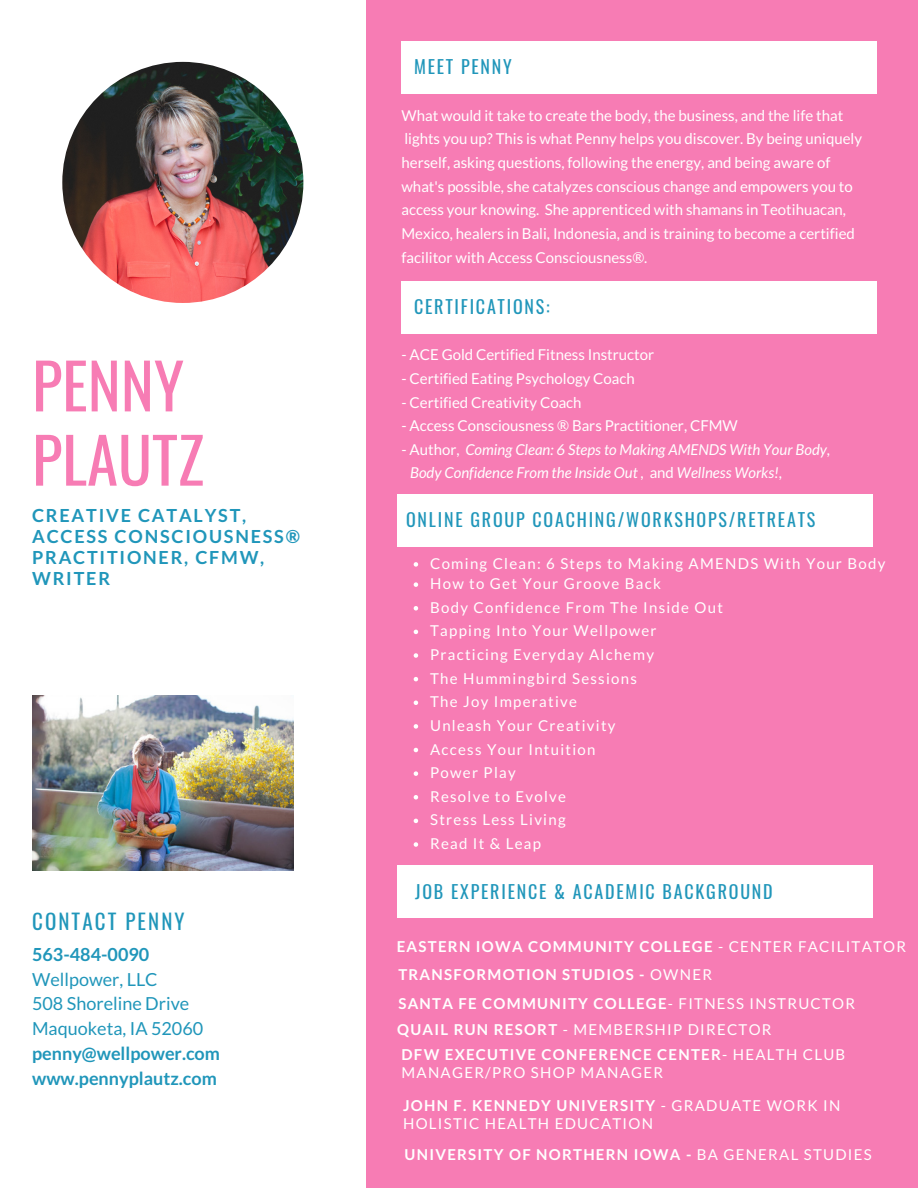
<style>
.page{position:relative;width:918px;height:1188px;background:#f77cb4}
.page>*{position:absolute;margin:0;border:0;box-sizing:border-box;transform-origin:0 0}
.t1{font:62.7px/74.2px "Oswald";color:#f77cb4}
.t2{font:21px "Oswald";letter-spacing:.1em;color:#2096ba}
.t3{font:18px "Oswald";letter-spacing:.1em;color:#2096ba}
.t4{font:700 18px "Lato";letter-spacing:.1em;color:#2096ba}
.t5{font:700 18px "Lato";color:#2096ba}
.t6{font:18px "Lato";color:#2096ba}
.t7{font:15px/23.7px "Lato";color:#fff}
.t8{font:15px/18px "Lato";letter-spacing:.085em;color:#fff}
.t9{font:700 15px "Lato";letter-spacing:.085em;color:#fff}
.t10{font:italic 15px "Lato";color:#fff}
.s1{font-style:normal}
.s2{font-weight:400}
.s3{font-weight:700}
</style>
<div class="page">
<div style="left:0;top:0;width:366px;height:1188px;background:#fff"></div>
<div style="left:402px;top:41px;width:475px;height:53px;background:#fff"></div>
<img style="left:62px;top:62px;width:241px;height:241px;border-radius:50%">
<div style="left:402px;top:281px;width:475px;height:53px;background:#fff"></div>
<div style="left:397px;top:494px;width:476px;height:52px;background:#fff"></div>
<div style="left:397px;top:865px;width:476px;height:53px;background:#fff"></div>
<img style="left:32px;top:696px;width:261px;height:174px">
<svg style="left:414px;top:562px;width:4px;height:5px"></svg>
<svg style="left:414px;top:582px;width:4px;height:5px"></svg>
<svg style="left:414px;top:606px;width:4px;height:5px"></svg>
<svg style="left:414px;top:630px;width:4px;height:4px"></svg>
<svg style="left:414px;top:653px;width:4px;height:5px"></svg>
<svg style="left:414px;top:677px;width:4px;height:4px"></svg>
<svg style="left:414px;top:701px;width:4px;height:4px"></svg>
<svg style="left:414px;top:724px;width:4px;height:5px"></svg>
<svg style="left:414px;top:748px;width:4px;height:4px"></svg>
<svg style="left:414px;top:771px;width:4px;height:5px"></svg>
<svg style="left:414px;top:795px;width:4px;height:5px"></svg>
<svg style="left:414px;top:819px;width:4px;height:4px"></svg>
<svg style="left:414px;top:842px;width:4px;height:5px"></svg>
<p class="t1" style="left:32px;top:346px;width:173px">PENNY<br>PLAUTZ</p>
<p class="t4" style="left:32px;top:504px;width:216px">CREATIVE CATALYST,</p>
<p class="t4" style="left:32px;top:525px;width:269px">ACCESS CONSCIOUSNESS®</p>
<p class="t4" style="left:32px;top:546px;width:234px">PRACTITIONER, CFMW,</p>
<p class="t4" style="left:32px;top:567px;width:80px">WRITER</p>
<p class="t2" style="left:32px;top:905px;width:154px">CONTACT PENNY</p>
<p class="t5" style="left:32px;top:943px;width:119px">563-484-0090</p>
<p class="t6" style="left:32px;top:968px;width:127px">Wellpower, LLC</p>
<p class="t6" style="left:32px;top:993px;width:159px">508 Shoreline Drive</p>
<p class="t6" style="left:32px;top:1017px;width:173px">Maquoketa, IA 52060</p>
<p class="t5" style="left:32px;top:1042px;width:189px">penny@wellpower.com</p>
<p class="t5" style="left:32px;top:1067px;width:186px">www.pennyplautz.com</p>
<p class="t3" style="left:414px;top:52px;width:99px">MEET PENNY</p>
<p class="t7" style="left:402px;top:103px;width:462px">What would it take to create the body, the business, and the life that lights you up? This is what Penny helps you discover. By being uniquely herself, asking questions, following the energy, and being aware of what's possible, she catalyzes conscious change and empowers you to access your knowing. She apprenticed with shamans in Teotihuacan, Mexico, healers in Bali, Indonesia, and is training to become a certified facilitor with Access Consciousness®.</p>
<p class="t3" style="left:414px;top:292px;width:137px">CERTIFICATIONS:</p>
<p class="t7" style="left:402px;top:343px;width:254px">- ACE Gold Certified Fitness Instructor</p>
<p class="t7" style="left:402px;top:366px;width:235px">- Certified Eating Psychology Coach</p>
<p class="t7" style="left:402px;top:390px;width:182px">- Certified Creativity Coach</p>
<p class="t7" style="left:402px;top:414px;width:338px">- Access Consciousness ® Bars Practitioner, CFMW</p>
<p class="t10" style="left:402px;top:440px;width:430px"><span class="s1">- Author,</span> Coming Clean: 6 Steps to Making AMENDS With Your Body,</p>
<p class="t10" style="left:410px;top:464px;width:374px">Body Confidence From the Inside Out , <span class="s1">and</span> Wellness Works!,</p>
<p class="t3" style="left:406px;top:506px;width:411px">ONLINE GROUP COACHING/WORKSHOPS/RETREATS</p>
<p class="t8" style="left:430px;top:554px;width:457px">Coming Clean: 6 Steps to Making AMENDS With Your Body</p>
<p class="t8" style="left:430px;top:574px;width:232px">How to Get Your Groove Back</p>
<p class="t8" style="left:430px;top:598px;width:294px">Body Confidence From The Inside Out</p>
<p class="t8" style="left:430px;top:622px;width:228px">Tapping Into Your Wellpower</p>
<p class="t8" style="left:430px;top:645px;width:225px">Practicing Everyday Alchemy</p>
<p class="t8" style="left:430px;top:669px;width:208px">The Hummingbird Sessions</p>
<p class="t8" style="left:430px;top:692px;width:148px">The Joy Imperative</p>
<p class="t8" style="left:430px;top:716px;width:187px">Unleash Your Creativity</p>
<p class="t8" style="left:430px;top:740px;width:167px">Access Your Intuition</p>
<p class="t8" style="left:430px;top:763px;width:87px">Power Play</p>
<p class="t8" style="left:430px;top:787px;width:137px">Resolve to Evolve</p>
<p class="t8" style="left:430px;top:811px;width:137px">Stress Less Living</p>
<p class="t8" style="left:430px;top:834px;width:112px">Read It &amp; Leap</p>
<p class="t3" style="left:415px;top:877px;width:359px">JOB EXPERIENCE &amp; ACADEMIC BACKGROUND</p>
<p class="t9" style="left:397px;top:937px;width:511px">EASTERN IOWA COMMUNITY COLLEGE <span class="s2">- CENTER FACILITATOR</span></p>
<p class="t9" style="left:398px;top:966px;width:315px">TRANSFORMOTION STUDIOS - <span class="s2">OWNER</span></p>
<p class="t9" style="left:398px;top:994px;width:458px">SANTA FE COMMUNITY COLLEGE<span class="s2">- FITNESS INSTRUCTOR</span></p>
<p class="t8" style="left:397px;top:1021px;width:376px"><span class="s3">QUAIL RUN RESORT</span> - MEMBERSHIP DIRECTOR</p>
<p class="t8" style="left:402px;top:1046px;width:445px"><span class="s3">DFW EXECUTIVE CONFERENCE CENTER</span>- HEALTH CLUB<br>MANAGER/PRO SHOP MANAGER</p>
<p class="t8" style="left:403px;top:1096px;width:439px"><span class="s3">JOHN F. KENNEDY UNIVERSITY</span> - GRADUATE WORK IN<br>HOLISTIC HEALTH EDUCATION</p>
<p class="t9" style="left:405px;top:1145px;width:469px">UNIVERSITY OF NORTHERN IOWA - <span class="s2">BA GENERAL STUDIES</span></p>
</div>
